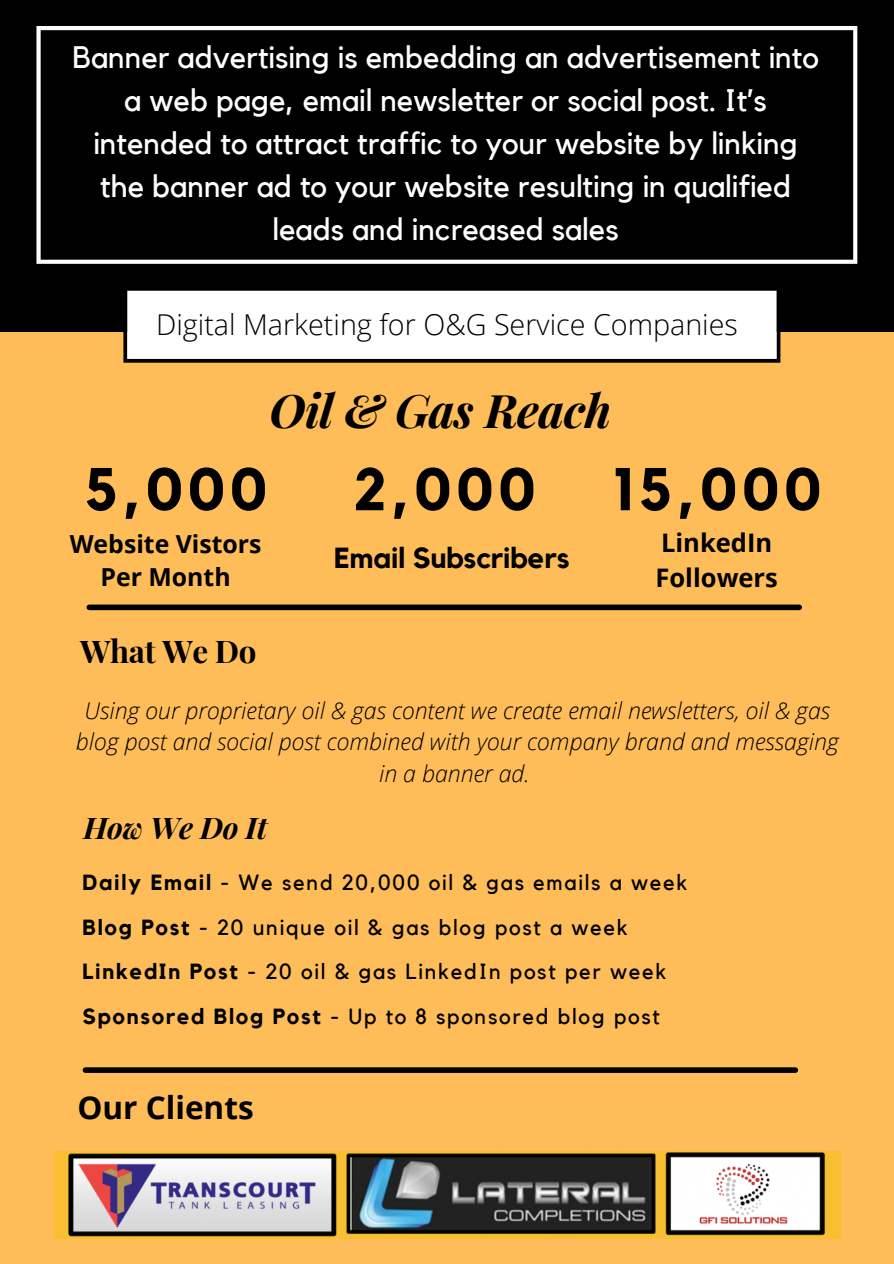
<style>
.page{position:relative;width:894px;height:1264px;background:#fff}
.page>*{position:absolute;margin:0;border:0;box-sizing:border-box;transform-origin:0 0}
.t1{font:700 59.55px "Kollektif";letter-spacing:.08em;color:#000}
.t2{font:italic 700 46.35px "Playfair Display";letter-spacing:-.01em;color:#000}
.t3{font:700 31.5px "Open Sans";color:#000}
.t4{font:700 31.35px "Playfair Display";letter-spacing:-.01em;color:#000}
.t5{font:31.05px/42.8px "Kollektif";color:#fff;text-align:center}
.t6{font:italic 700 29.85px "Playfair Display";letter-spacing:-.01em;color:#000}
.t7{font:700 28.95px "Kollektif";color:#000}
.t8{font:300 28.65px "Open Sans";color:#000}
.t9{font:700 25.5px/35px "Open Sans";color:#000}
.t10{font:700 24.75px/33.8px "Open Sans";color:#000;text-align:center}
.t11{font:italic 300 23.1px/32px "Open Sans";color:#000;text-align:center}
.t12{font:21.9px "Kollektif";letter-spacing:.08em;color:#000}
.s1{font-weight:700}
</style>
<div class="page">
<div style="left:0;top:0;width:893px;height:1263px;background:#ffbd59"></div>
<div style="left:0;top:0;width:893px;height:331px;background:#000"></div>
<svg style="left:36px;top:26px;width:821px;height:238px"></svg>
<svg style="left:123px;top:290px;width:657px;height:73px;background:#1c1913"></svg>
<div style="left:127px;top:291px;width:649px;height:68px;background:#fff"></div>
<div style="left:89px;top:604px;width:710px;height:6px;background:#000"></div>
<div style="left:85px;top:1067px;width:710px;height:5px;background:#000"></div>
<img style="left:54px;top:1151px;width:786px;height:87px">
<p class="t5" style="left:72px;top:37px;width:747px">Banner advertising is embedding an advertisement into a web page, email newsletter or social post. It’s intended to attract traffic to your website by linking the banner ad to your website resulting in qualified leads and increased sales</p>
<p class="t8" style="left:156px;top:305px;width:583px">Digital Marketing for O&amp;G Service Companies</p>
<p class="t2" style="left:269px;top:378px;width:343px">Oil &amp; Gas Reach</p>
<p class="t1" style="left:85px;top:462px;width:184px">5,000</p>
<p class="t1" style="left:353px;top:462px;width:184px">2,000</p>
<p class="t1" style="left:612px;top:462px;width:210px">15,000</p>
<p class="t10" style="left:70px;top:526px;width:193px">Website Vistors<br>Per Month</p>
<p class="t4" style="left:80px;top:629px;width:178px">What We Do</p>
<p class="t7" style="left:334px;top:545px;width:237px">Email Subscribers</p>
<p class="t9" style="left:655px;top:525px;width:124px">LinkedIn<br>Followers</p>
<p class="t11" style="left:76px;top:693px;width:764px">Using our proprietary oil &amp; gas content we create email newsletters, oil &amp; gas blog post and social post combined with your company brand and messaging in a banner ad.</p>
<p class="t6" style="left:83px;top:806px;width:185px">How We Do It</p>
<p class="t12" style="left:83px;top:872px;width:606px"><span class="s1">Daily Email -</span> We send 20,000 oil &amp; gas emails a week</p>
<p class="t12" style="left:83px;top:916px;width:546px"><span class="s1">Blog Post -</span> 20 unique oil &amp; gas blog post a week</p>
<p class="t12" style="left:83px;top:961px;width:585px"><span class="s1">LinkedIn Post -</span> 20 oil &amp; gas LinkedIn post per week</p>
<p class="t12" style="left:83px;top:1006px;width:578px"><span class="s1">Sponsored Blog Post -</span> Up to 8 sponsored blog post</p>
<p class="t3" style="left:77px;top:1085px;width:178px">Our Clients</p>
</div>
